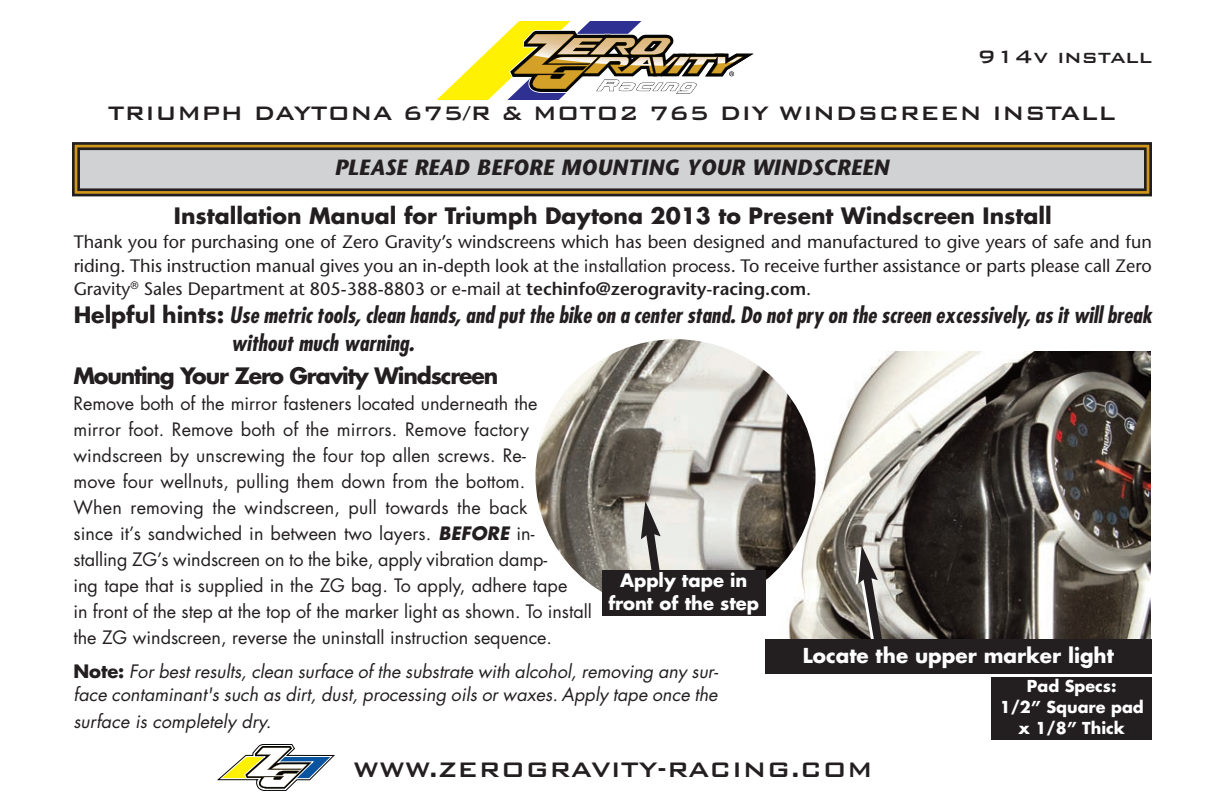
<style>
.page{position:relative;width:1224px;height:792px;background:#fff}
.page>*{position:absolute;margin:0;border:0;box-sizing:border-box;transform-origin:0 0}
.t1{font:500 28px "Bank Gothic BT";color:#231f20}
.t2{font:500 26px "Bank Gothic BT";color:#231f20}
.t3{font:500 24px "Bank Gothic BT";color:#231f20}
.t4{font:italic 700 condensed 22px/28.8px "Futura";color:#231f20}
.t5{font:700 22px "Futura";color:#231f20}
.t6{font:italic 700 22px "Stone Sans";color:#231f20}
.t7{font:700 22px "Futura";letter-spacing:-.05em;color:#231f20}
.t8{font:700 20px "Futura";color:#fff}
.t9{font:18px/26px "Futura";color:#231f20}
.t10{font:18px/23.4px "Stone Sans";color:#231f20;text-align:justify}
.t11{font:italic 18px/23.6px "Futura";color:#231f20}
.t12{font:700 18px/23.6px "Futura";color:#fff;text-align:center}
.t13{font:700 16px/21px "Futura";color:#fff;text-align:center}
.s1{font-family:"Futura"}
.s2{font-weight:600}
.s3{font-style:normal;font-stretch:normal}
.s4{font-weight:700;font-style:italic}
.s5{font-weight:700;font-style:normal}
</style>
<div class="page">
<div style="left:992px;top:677px;width:160px;height:62px;background:#231f20"></div>
<div style="left:79px;top:149px;width:1066px;height:41px;background:#d1d2d4"></div>
<div style="left:73px;top:143px;width:1078px;height:52px;border:5px solid #d0971a"></div>
<div style="left:72px;top:142px;width:1080px;height:54px;border:3px solid #231f20"></div>
<div style="left:77px;top:147px;width:1070px;height:44px;border:3px solid #231f20"></div>
<img style="left:778px;top:351px;width:373px;height:288px">
<img style="left:536px;top:339px;width:280px;height:273px;border-radius:50%">
<svg style="left:641px;top:501px;width:24px;height:69px"></svg>
<div style="left:602px;top:570px;width:164px;height:45px;background:#231f20"></div>
<svg style="left:855px;top:545px;width:35px;height:94px"></svg>
<div style="left:765px;top:639px;width:387px;height:35px;background:#231f20"></div>
<svg style="left:218px;top:744px;width:116px;height:46px"></svg>
<svg style="left:437px;top:21px;width:317px;height:78px"></svg>
<h3 class="t3" style="left:978px;top:41px;width:176px">914v install</h3>
<h2 class="t2" style="left:108px;top:96px;width:1009px">TRIUMPH DAYTONA 675/R &amp; MOTO2 765 DIY WINDSCREEN INSTALL</h2>
<p class="t6" style="left:335px;top:158px;width:556px">PLEASE READ BEFORE MOUNTING YOUR WINDSCREEN</p>
<p class="t5" style="left:174px;top:206px;width:879px">Installation Manual for Triumph Daytona 2013 to Present Windscreen Install</p>
<p class="t10" style="left:74px;top:232px;width:1080px">Thank you for purchasing one of Zero Gravity’s windscreens which has been designed and manufactured to give years of safe and fun riding. This instruction manual gives you an in-depth look at the <span class="s1">installation process</span>. To receive further assistance or parts please call Zero Gravity<sup>®</sup> Sales Department at 805-388-8803 or e-mail at <span class="s2">techinfo@zerogravity-racing.com</span>.</p>
<p class="t4" style="left:231px;top:302px;width:922px;text-indent:-157px"><span class="s3">Helpful hints:</span> Use metric tools, clean hands, and put the bike on a center stand. Do not pry on the screen excessively, as it will break without much warning.</p>
<p class="t7" style="left:73px;top:365px;width:427px">Mounting Your Zero Gravity Windscreen</p>
<p class="t9" style="left:73px;top:392px;width:520px">Remove both of the mirror fasteners located underneath the<br>mirror foot. Remove both of the mirrors. Remove factory windscreen by unscrewing the four top allen screws. Re-<br>move four wellnuts, pulling them down from the bottom.<br>When removing the windscreen, pull towards the back<br>since it’s sandwiched in between two layers. <span class="s4">BEFORE</span> in&shy;stalling ZG’s windscreen on to the bike, apply vibration damp-<br>ing tape that is supplied in the ZG bag. To apply, adhere tape<br>in front of the step at the top of the marker light as shown. To install the ZG windscreen, reverse the uninstall instruction sequence.</p>
<p class="t11" style="left:73px;top:660px;width:646px"><span class="s5">Note:</span> For best results, clean surface of the substrate with alcohol, removing any sur&shy;face contaminant's such as dirt, dust, processing oils or waxes. Apply tape once the</p>
<p class="t11" style="left:73px;top:711px;width:199px">surface is completely dry.</p>
<p class="t12" style="left:608px;top:569px;width:152px">Apply tape in front of the step</p>
<p class="t8" style="left:803px;top:645px;width:313px">Locate the upper marker light</p>
<p class="t13" style="left:1000px;top:677px;width:146px">Pad Specs:<br>1/2” Square pad x 1/8” Thick</p>
<h1 class="t1" style="left:353px;top:750px;width:521px">WWW.ZEROGRAVITY-RACING.COM</h1>
</div>
